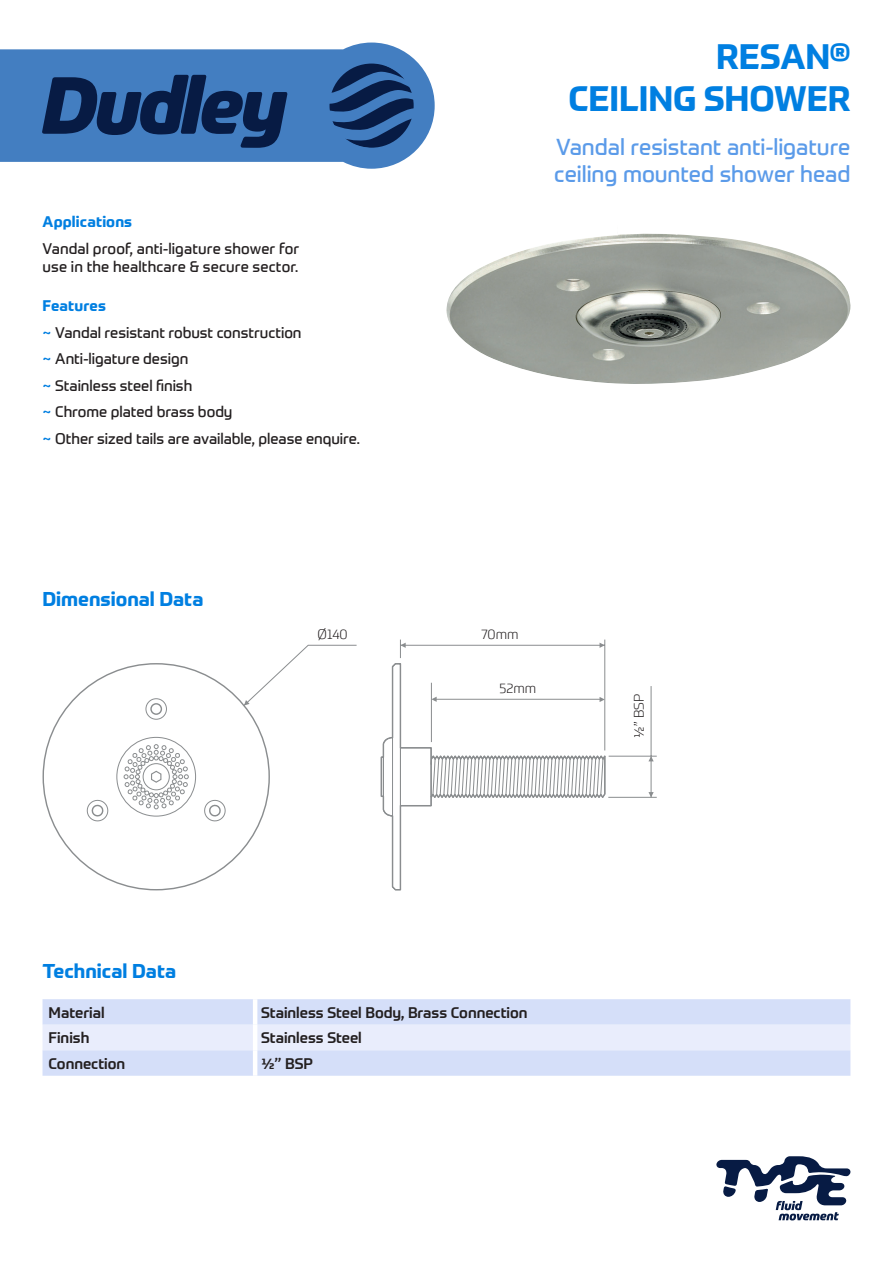
<style>
.page{position:relative;width:893px;height:1263px;background:#fff}
.page>*{position:absolute;margin:0;border:0;box-sizing:border-box;transform-origin:0 0}
.t1{font:700 34.5px "Prometo";letter-spacing:-.005em;color:#007fe1}
.t2{font:22.5px/27px "Prometo";letter-spacing:-.005em;color:#5b9be9}
.t3{font:700 19.5px "Prometo";color:#007fe1}
.t4{font:15px/18px "Prometo";color:#231f20}
.t5{font:500 15px "Prometo";color:#231f20}
.t6{font:700 15px "Prometo";letter-spacing:.01em;color:#007fe1}
.t7{font:300 13.5px "Prometo";color:#231f20}
.s1{color:#007fe1}
</style>
<div class="page">
<svg style="left:0;top:43px;width:435px;height:126px;fill:#437ec1"></svg>
<svg style="left:42px;top:75px;width:246px;height:73px;background:#254d84"></svg>
<svg style="left:330px;top:64px;width:84px;height:84px;background:#275188"></svg>
<svg style="left:716px;top:1156px;width:134px;height:64px"></svg>
<div style="left:43px;top:999px;width:807px;height:77px;background:#d5dff9"></div>
<div style="left:43px;top:1025px;width:807px;height:25px;background:#e9edfc"></div>
<hr style="left:253px;top:999px;width:4px;height:26px;background:#fff">
<hr style="left:253px;top:1025px;width:4px;height:25px;background:#fff">
<hr style="left:253px;top:1050px;width:4px;height:26px;background:#fff">
<img style="left:446px;top:234px;width:405px;height:150px">
<svg style="left:616px;top:233px;width:61px;height:2px"></svg>
<hr style="left:651px;top:686px;width:1px;height:70px;background:#8a8d8f">
<hr style="left:608px;top:797px;width:49px;height:1px;background:#8a8d8f">
<hr style="left:609px;top:756px;width:48px;height:1px;background:#8a8d8f">
<hr style="left:604px;top:640px;width:1px;height:110px;background:#8a8d8f">
<hr style="left:400px;top:645px;width:205px;height:1px;background:#8a8d8f">
<svg style="left:600px;top:643px;width:5px;height:5px"></svg>
<svg style="left:400px;top:640px;width:6px;height:18px"></svg>
<svg style="left:243px;top:645px;width:114px;height:61px"></svg>
<hr style="left:651px;top:756px;width:1px;height:41px;background:#8a8d8f">
<svg style="left:648px;top:792px;width:6px;height:5px"></svg>
<svg style="left:648px;top:756px;width:6px;height:5px"></svg>
<svg style="left:380px;top:662px;width:226px;height:229px"></svg>
<svg style="left:86px;top:698px;width:140px;height:124px"></svg>
<p class="t6" style="left:43px;top:213px;width:91px">Applications</p>
<p class="t4" style="left:43px;top:239px;width:258px">Vandal proof, anti-ligature shower for use in the healthcare &amp; secure sector.</p>
<p class="t6" style="left:43px;top:296px;width:65px">Features</p>
<p class="t4" style="left:43px;top:323px;width:261px"><span class="s1">~</span> Vandal resistant robust construction</p>
<p class="t4" style="left:43px;top:350px;width:147px"><span class="s1">~</span> Anti-ligature design</p>
<p class="t4" style="left:43px;top:376px;width:151px"><span class="s1">~</span> Stainless steel finish</p>
<p class="t4" style="left:43px;top:403px;width:191px"><span class="s1">~</span> Chrome plated brass body</p>
<p class="t4" style="left:43px;top:429px;width:319px"><span class="s1">~</span> Other sized tails are available, please enquire.</p>
<p class="t3" style="left:43px;top:587px;width:163px">Dimensional Data</p>
<p class="t7" style="left:318px;top:626px;width:32px">Ø140</p>
<p class="t1" style="left:716px;top:35px;width:136px">RESAN®</p>
<p class="t1" style="left:569px;top:77px;width:283px">CEILING SHOWER</p>
<p class="t2" style="left:554px;top:133px;width:298px">Vandal resistant anti-ligature ceiling mounted shower head</p>
<p class="t7" style="left:481px;top:626px;width:39px">70mm</p>
<p class="t7" style="left:499px;top:680px;width:38px">52mm</p>
<p class="t7" style="left:631px;top:738px;width:45px;rotate:-90deg">½” BSP</p>
<p class="t3" style="left:43px;top:959px;width:135px">Technical Data</p>
<p class="t5" style="left:49px;top:1003px;width:58px">Material</p>
<p class="t5" style="left:261px;top:1003px;width:268px">Stainless Steel Body, Brass Connection</p>
<p class="t5" style="left:49px;top:1029px;width:42px">Finish</p>
<p class="t5" style="left:261px;top:1029px;width:102px">Stainless Steel</p>
<p class="t5" style="left:49px;top:1054px;width:78px">Connection</p>
<p class="t5" style="left:261px;top:1054px;width:53px">½” BSP</p>
</div>
